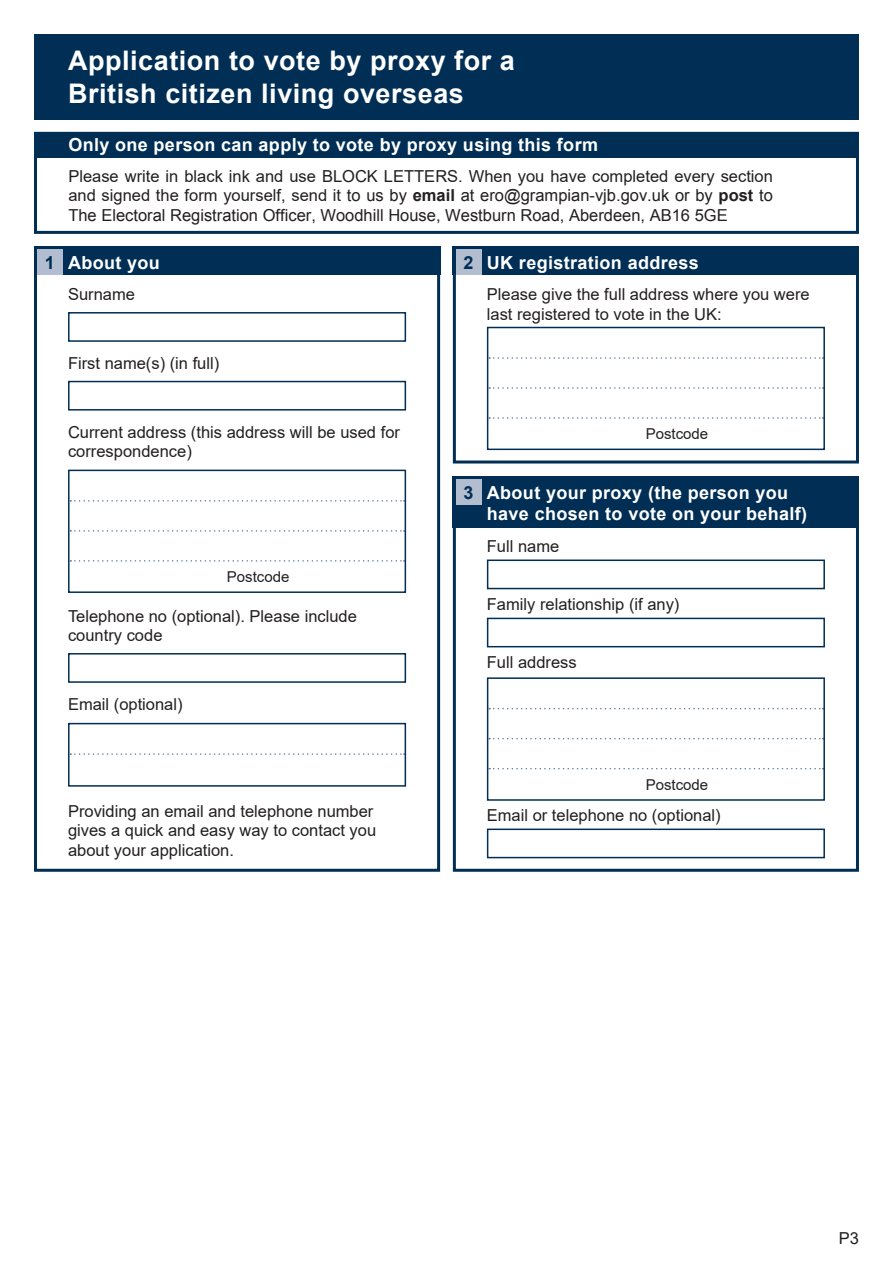
<style>
.page{position:relative;width:893px;height:1263px;background:#fff}
.page>*{position:absolute;margin:0;border:0;box-sizing:border-box;transform-origin:0 0}
.A_Head{font:700 27px/32.4px "Arial";letter-spacing:.02em;color:#fff}
.A_Head-2{font:700 18px/21px "Arial";letter-spacing:.02em;color:#fff}
.A_Head-3{font:700 18px "Arial";color:#002e54}
.C_heading{font:16.5px/19.5px "Arial";color:#231f20}
.A_Head-4{font:16.5px/19.5px "Arial";color:#231f20;text-align:justify}
.B_after_response_spa{font:16.5px/19.5px "Arial";color:#231f20}
.t1{font:15px "Arial";color:#231f20}
.s1{font-style:inherit}
.s2{font-weight:700}
</style>
<div class="page">
<div style="left:34px;top:247px;width:406px;height:625px;border:3px solid #002e54"></div>
<div style="left:34px;top:247px;width:406px;height:28px;background:#002e54"></div>
<div style="left:37px;top:250px;width:26px;height:25px;background:#b2bdd0"></div>
<div style="left:68px;top:312px;width:338px;height:30px;background:#fff;border:2px solid #002e54"></div>
<div style="left:68px;top:381px;width:338px;height:30px;background:#fff;border:2px solid #002e54"></div>
<svg style="left:71px;top:500px;width:331px;height:2px"></svg>
<svg style="left:71px;top:530px;width:331px;height:2px"></svg>
<svg style="left:71px;top:560px;width:331px;height:2px"></svg>
<div style="left:68px;top:470px;width:338px;height:123px;border:2px solid #002e54"></div>
<div style="left:68px;top:653px;width:338px;height:30px;background:#fff;border:2px solid #002e54"></div>
<svg style="left:71px;top:753px;width:331px;height:2px"></svg>
<div style="left:68px;top:723px;width:338px;height:64px;border:2px solid #002e54"></div>
<div style="left:453px;top:476px;width:406px;height:396px;border:3px solid #002e54"></div>
<div style="left:453px;top:476px;width:406px;height:51px;background:#002e54"></div>
<div style="left:456px;top:479px;width:25px;height:26px;background:#b2bdd0"></div>
<div style="left:487px;top:559px;width:338px;height:30px;background:#fff;border:2px solid #002e54"></div>
<div style="left:487px;top:618px;width:338px;height:29px;background:#fff;border:2px solid #002e54"></div>
<svg style="left:490px;top:708px;width:331px;height:1px"></svg>
<svg style="left:490px;top:738px;width:331px;height:1px"></svg>
<svg style="left:490px;top:768px;width:331px;height:1px"></svg>
<div style="left:487px;top:677px;width:338px;height:124px;border:2px solid #002e54"></div>
<div style="left:487px;top:828px;width:338px;height:30px;background:#fff;border:2px solid #002e54"></div>
<div style="left:453px;top:247px;width:406px;height:216px;border:3px solid #002e54"></div>
<div style="left:453px;top:247px;width:406px;height:28px;background:#002e54"></div>
<div style="left:456px;top:250px;width:25px;height:25px;background:#b2bdd0"></div>
<svg style="left:490px;top:357px;width:331px;height:2px"></svg>
<svg style="left:490px;top:387px;width:331px;height:2px"></svg>
<svg style="left:490px;top:417px;width:331px;height:2px"></svg>
<div style="left:487px;top:327px;width:338px;height:123px;border:2px solid #002e54"></div>
<div style="left:34px;top:132px;width:825px;height:102px;border:3px solid #002e54"></div>
<div style="left:34px;top:132px;width:825px;height:25px;background:#002e54"></div>
<div style="left:34px;top:34px;width:825px;height:85px;background:#002e54"></div>
<p class="A_Head" style="left:68px;top:45px;width:448px">Application to vote by proxy for a<br>British citizen living overseas</p>
<p class="A_Head-2" style="left:68px;top:134px;width:531px">Only one person can apply to vote by proxy using this form</p>
<p class="A_Head-4" style="left:68px;top:166px;width:706px">Please write in black ink and use BLOCK LETTERS. When you have completed every section and signed the form yourself, send it <span class="s1">to us by</span> <span class="s2">email</span> <span class="s1">at ero@grampian-vjb.gov.uk or by</span> <span class="s2">post</span> <span class="s1">to </span>The Electoral Registration Officer, <span class="s1">Woodhill House, Westburn Road, Aberdeen, AB16 5GE</span></p>
<p class="A_Head-3" style="left:45px;top:250px;width:12px">1</p>
<p class="A_Head-2" style="left:68px;top:252px;width:93px">About you</p>
<p class="C_heading" style="left:68px;top:284px;width:68px">Surname</p>
<p class="C_heading" style="left:68px;top:353px;width:153px">First name(s) (in full)</p>
<p class="B_after_response_spa" style="left:68px;top:422px;width:333px">Current address (this address will be used for correspondence)</p>
<p class="t1" style="left:227px;top:566px;width:64px">Postcode</p>
<p class="C_heading" style="left:68px;top:606px;width:290px">Telephone no (optional). Please include country code</p>
<p class="C_heading" style="left:68px;top:694px;width:116px">Email (optional)</p>
<p class="C_heading" style="left:68px;top:801px;width:310px">Providing an email and telephone number gives a quick and easy way to contact you about your application.</p>
<p class="A_Head-3" style="left:464px;top:250px;width:12px">2</p>
<p class="A_Head-2" style="left:487px;top:252px;width:213px">UK registration address</p>
<p class="B_after_response_spa" style="left:487px;top:284px;width:324px">Please give the full address where you were last registered to vote in the UK:</p>
<p class="t1" style="left:646px;top:423px;width:64px">Postcode</p>
<p class="A_Head-3" style="left:464px;top:479px;width:12px">3</p>
<p class="A_Head-2" style="left:487px;top:482px;width:322px">About your proxy (the person you have chosen to vote on your behalf)</p>
<p class="C_heading" style="left:487px;top:536px;width:74px">Full name</p>
<p class="C_heading" style="left:487px;top:594px;width:194px">Family relationship (if any)</p>
<p class="B_after_response_spa" style="left:487px;top:652px;width:91px">Full address</p>
<p class="t1" style="left:646px;top:774px;width:64px">Postcode</p>
<p class="C_heading" style="left:487px;top:805px;width:235px">Email or telephone no (optional)</p>
<p class="A_Head-4" style="left:839px;top:1228px;width:22px">P3</p>
</div>
